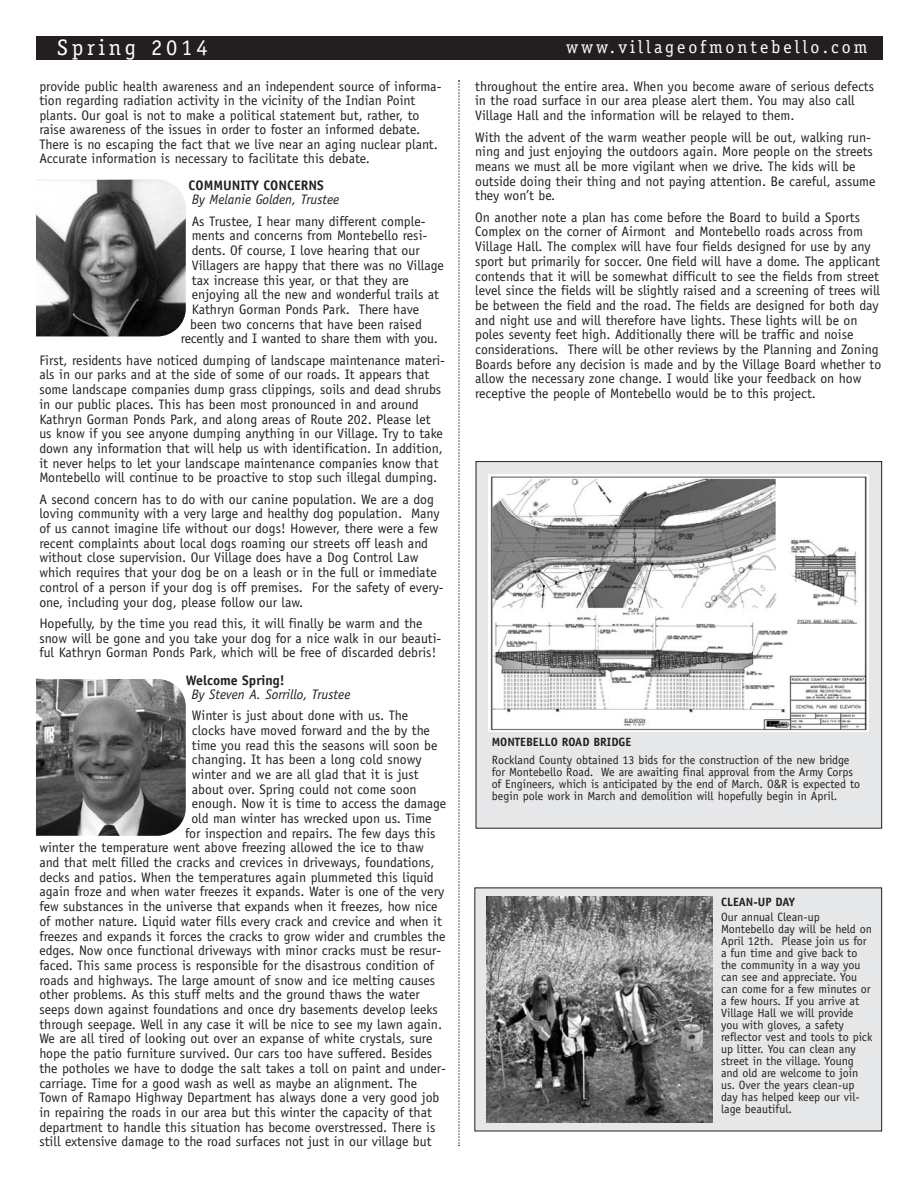
<style>
.page{position:relative;width:918px;height:1188px;background:#fff}
.page>*{position:absolute;margin:0;border:0;box-sizing:border-box;transform-origin:0 0}
.t1{font:22.5px "Officina Serif";letter-spacing:.17em;color:#fff}
.t2{font:18px "Officina Serif";letter-spacing:.17em;color:#fff}
.t3{font:13.8px/14.7px "Officina Sans";color:#231f20}
.t4{font:italic 13.8px "Officina Sans";color:#231f20}
.t5{font:700 13.8px "Officina Sans";color:#231f20}
.t6{font:12px/12px "Officina Sans";color:#231f20}
.t7{font:700 12px "Officina Sans";color:#231f20}
</style>
<div class="page">
<div style="left:36px;top:36px;width:846px;height:24px;background:#231f20"></div>
<svg style="left:458px;top:80px;width:2px;height:1066px"></svg>
<img style="left:36px;top:179px;width:150px;height:157px">
<img style="left:36px;top:679px;width:150px;height:157px">
<div style="left:476px;top:462px;width:406px;height:366px;background:#e6e7e9"></div>
<div style="left:476px;top:461px;width:406px;height:368px;border:1px solid #231f20"></div>
<img style="left:489px;top:474px;width:379px;height:258px">
<div style="left:475px;top:888px;width:407px;height:243px;background:#e6e7e9"></div>
<img style="left:486px;top:897px;width:227px;height:226px">
<h1 class="t1" style="left:57px;top:34px;width:152px">Spring 2014</h1>
<h2 class="t2" style="left:566px;top:37px;width:303px">www.villageofmontebello.com</h2>
<p class="t3" style="left:39px;top:80px;width:404px">provide public health awareness and an independent source of informa&shy;tion regarding radiation activity in the vicinity of the Indian Point plants. Our goal is not to make a political statement but, rather, to raise awareness of the issues in order to foster an informed debate.<br>There is no escaping the fact that we live near an aging nuclear plant.<br>Accurate information is necessary to facilitate this debate.</p>
<p class="t5" style="left:189px;top:181px;width:137px">COMMUNITY CONCERNS</p>
<p class="t4" style="left:192px;top:194px;width:149px">By Melanie Golden, Trustee</p>
<p class="t3" style="left:192px;top:215px;width:235px">As Trustee, I hear many different comple-</p>
<p class="t3" style="left:192px;top:230px;width:237px">ments and concerns from Montebello resi-</p>
<p class="t3" style="left:192px;top:244px;width:229px">dents. Of course, I love hearing that our</p>
<p class="t3" style="left:192px;top:259px;width:254px">Villagers are happy that there was no Village</p>
<p class="t3" style="left:192px;top:274px;width:219px">tax increase this year, or that they are</p>
<p class="t3" style="left:192px;top:288px;width:249px">enjoying all the new and wonderful trails at</p>
<p class="t3" style="left:192px;top:303px;width:229px">Kathryn Gorman Ponds Park. There have</p>
<p class="t3" style="left:190px;top:318px;width:233px">been two concerns that have been raised</p>
<p class="t3" style="left:181px;top:332px;width:259px">recently and I wanted to share them with you.</p>
<p class="t3" style="left:39px;top:354px;width:407px">First, residents have noticed dumping of landscape maintenance materi&shy;als in our parks and at the side of some of our roads. It appears that some landscape companies dump grass clippings, soils and dead shrubs in our public places. This has been most pronounced in and around Kathryn Gorman Ponds Park, and along areas of Route 202. Please let us know if you see anyone dumping anything in our Village. Try to take down any information that will help us with identification. In addition, it never helps to let your landscape maintenance companies know that Montebello will continue to be proactive to stop such illegal dumping.</p>
<p class="t3" style="left:39px;top:493px;width:406px">A second concern has to do with our canine population. We are a dog loving community with a very large and healthy dog population. Many of us cannot imagine life without our dogs! However, there were a few recent complaints about local dogs roaming our streets off leash and without close supervision. Our Village does have a Dog Control Law which requires that your dog be on a leash or in the full or immediate control of a person if your dog is off premises. For the safety of every&shy;one, including your dog, please follow our law.</p>
<p class="t3" style="left:39px;top:617px;width:404px">Hopefully, by the time you read this, it will finally be warm and the snow will be gone and you take your dog for a nice walk in our beauti&shy;ful Kathryn Gorman Ponds Park, which will be free of discarded debris!</p>
<p class="t5" style="left:186px;top:675px;width:100px">Welcome Spring!</p>
<p class="t4" style="left:191px;top:689px;width:161px">By Steven A. Sorrillo, Trustee</p>
<p class="t3" style="left:192px;top:709px;width:218px">Winter is just about done with us. The</p>
<p class="t3" style="left:192px;top:724px;width:240px">clocks have moved forward and the by the</p>
<p class="t3" style="left:192px;top:739px;width:247px">time you read this the seasons will soon be</p>
<p class="t3" style="left:192px;top:753px;width:231px">changing. It has been a long cold snowy</p>
<p class="t3" style="left:192px;top:768px;width:228px">winter and we are all glad that it is just</p>
<p class="t3" style="left:192px;top:783px;width:226px">about over. Spring could not come soon</p>
<p class="t3" style="left:192px;top:797px;width:256px">enough. Now it is time to access the damage</p>
<p class="t3" style="left:191px;top:812px;width:242px">old man winter has wrecked upon us. Time</p>
<p class="t3" style="left:185px;top:827px;width:252px">for inspection and repairs. The few days this</p>
<p class="t3" style="left:39px;top:842px;width:386px">winter the temperature went above freezing allowed the ice to thaw</p>
<p class="t3" style="left:39px;top:856px;width:397px">and that melt filled the cracks and crevices in driveways, foundations,</p>
<p class="t3" style="left:39px;top:871px;width:396px">decks and patios. When the temperatures again plummeted this liquid</p>
<p class="t3" style="left:39px;top:886px;width:406px">again froze and when water freezes it expands. Water is one of the very</p>
<p class="t3" style="left:39px;top:900px;width:400px">few substances in the universe that expands when it freezes, how nice</p>
<p class="t3" style="left:39px;top:915px;width:404px">of mother nature. Liquid water fills every crack and crevice and when it</p>
<p class="t3" style="left:39px;top:930px;width:408px">freezes and expands it forces the cracks to grow wider and crumbles the</p>
<p class="t3" style="left:39px;top:944px;width:403px">edges. Now once functional driveways with minor cracks must be resur-</p>
<p class="t3" style="left:39px;top:959px;width:396px">faced. This same process is responsible for the disastrous condition of</p>
<p class="t3" style="left:39px;top:974px;width:397px">roads and highways. The large amount of snow and ice melting causes</p>
<p class="t3" style="left:39px;top:988px;width:382px">other problems. As this stuff melts and the ground thaws the water</p>
<p class="t3" style="left:39px;top:1003px;width:400px">seeps down against foundations and once dry basements develop leeks</p>
<p class="t3" style="left:39px;top:1018px;width:404px">through seepage. Well in any case it will be nice to see my lawn again.</p>
<p class="t3" style="left:39px;top:1033px;width:395px">We are all tired of looking out over an expanse of white crystals, sure</p>
<p class="t3" style="left:39px;top:1047px;width:394px">hope the patio furniture survived. Our cars too have suffered. Besides</p>
<p class="t3" style="left:39px;top:1062px;width:408px">the potholes we have to dodge the salt takes a toll on paint and under-</p>
<p class="t3" style="left:39px;top:1077px;width:379px">carriage. Time for a good wash as well as maybe an alignment. The</p>
<p class="t3" style="left:39px;top:1091px;width:402px">Town of Ramapo Highway Department has always done a very good job</p>
<p class="t3" style="left:39px;top:1106px;width:394px">in repairing the roads in our area but this winter the capacity of that</p>
<p class="t3" style="left:39px;top:1121px;width:398px">department to handle this situation has become overstressed. There is</p>
<p class="t3" style="left:39px;top:1135px;width:394px">still extensive damage to the road surfaces not just in our village but</p>
<p class="t3" style="left:475px;top:80px;width:400px">throughout the entire area. When you become aware of serious defects in the road surface in our area please alert them. You may also call<br>Village Hall and the information will be relayed to them.</p>
<p class="t3" style="left:475px;top:131px;width:402px">With the advent of the warm weather people will be out, walking run&shy;ning and just enjoying the outdoors again. More people on the streets means we must all be more vigilant when we drive. The kids will be outside doing their thing and not paying attention. Be careful, assume they won’t be.</p>
<p class="t3" style="left:475px;top:211px;width:408px">On another note a plan has come before the Board to build a Sports Complex on the corner of Airmont and Montebello roads across from Village Hall. The complex will have four fields designed for use by any sport but primarily for soccer. One field will have a dome. The applicant contends that it will be somewhat difficult to see the fields from street level since the fields will be slightly raised and a screening of trees will be between the field and the road. The fields are designed for both day and night use and will therefore have lights. These lights will be on poles seventy feet high. Additionally there will be traffic and noise considerations. There will be other reviews by the Planning and Zoning Boards before any decision is made and by the Village Board whether to allow the necessary zone change. I would like your feedback on how receptive the people of Montebello would be to this project.</p>
<p class="t7" style="left:492px;top:737px;width:141px">MONTEBELLO ROAD BRIDGE</p>
<p class="t6" style="left:492px;top:755px;width:370px">Rockland County obtained 13 bids for the construction of the new bridge for Montebello Road. We are awaiting final approval from the Army Corps of Engineers, which is anticipated by the end of March. O&amp;R is expected to begin pole work in March and demolition will hopefully begin in April.</p>
<p class="t7" style="left:721px;top:898px;width:76px">CLEAN-UP DAY</p>
<p class="t6" style="left:721px;top:912px;width:153px">Our annual Clean-up<br>Montebello day will be held on<br>April 12th. Please join us for a fun time and give back to the community in a way you can see and appreciate. You can come for a few minutes or a few hours. If you arrive at<br>Village Hall we will provide you with gloves, a safety reflector vest and tools to pick up litter. You can clean any street in the village. Young and old are welcome to join us. Over the years clean-up day has helped keep our vil&shy;lage beautiful.</p>
</div>
